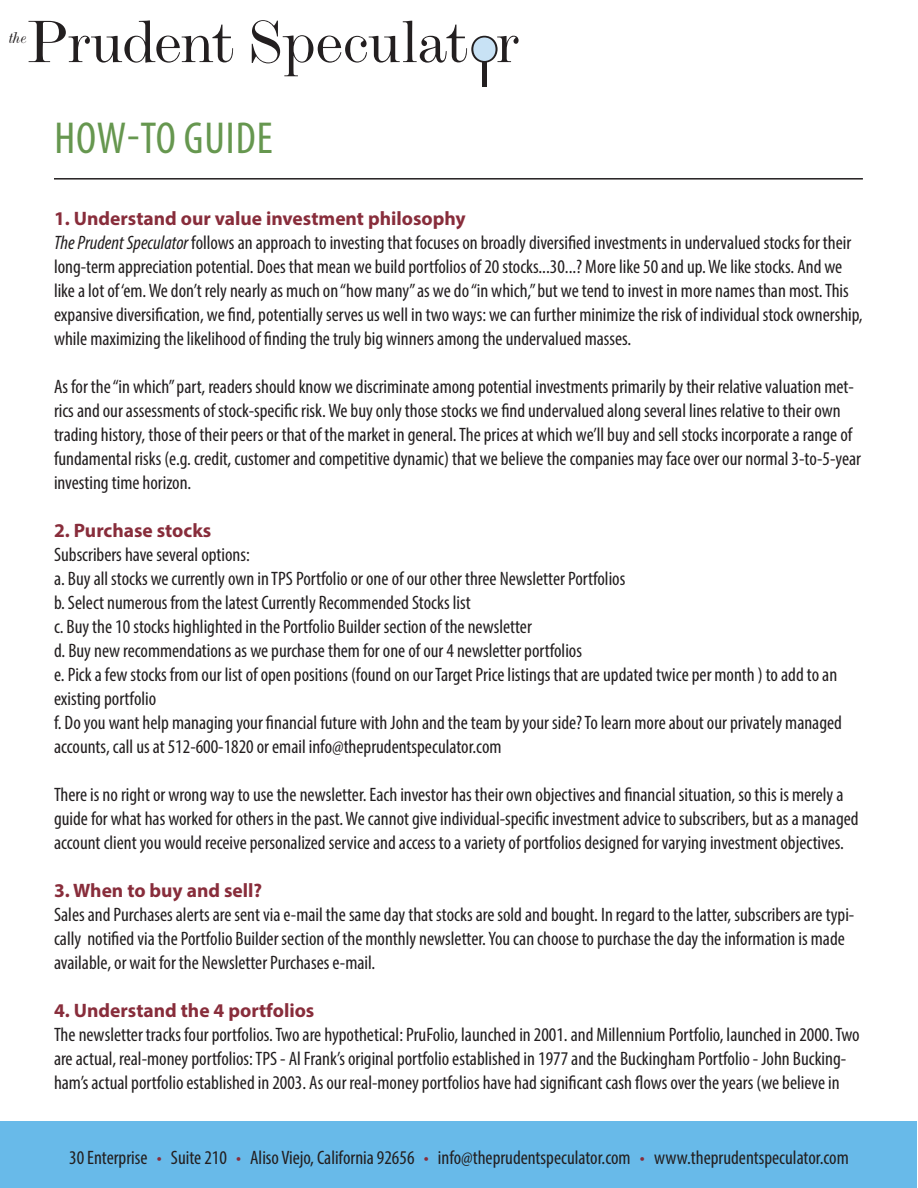
<style>
.page{position:relative;width:918px;height:1188px;background:#fff}
.page>*{position:absolute;margin:0;border:0;box-sizing:border-box;transform-origin:0 0}
.t1{font:expanded 60.9px "Modern MT Std";letter-spacing:-.025em;color:#231f20}
.t2{font:condensed 45px "Myriad Pro";letter-spacing:.02em;color:#66974f}
.t3{font:condensed 19.5px/24px "Myriad Pro";color:#231f20}
.t4{font:700 19.5px "Myriad Pro";color:#882d3b}
.t5{font:italic expanded 15.75px "Modern MT Std";color:#231f20}
.s1{color:#fff}
.s2{font-style:italic}
.s3{color:#882d3b}
</style>
<div class="page">
<div style="left:1px;top:1121px;width:916px;height:67px;background:#68bae9"></div>
<svg style="left:471px;top:36px;width:27px;height:27px"></svg>
<hr style="left:482px;top:62px;width:4px;height:25px;background:#231f20">
<hr style="left:54px;top:178px;width:809px;height:2px;background:#231f20">
<h1 class="t1" style="left:26px;top:4px;width:494px">Prudent Speculat<span class="s1">o</span>r</h1>
<p class="t5" style="left:9px;top:28px;width:19px">the</p>
<p class="t2" style="left:54px;top:110px;width:220px">HOW-TO GUIDE</p>
<p class="t4" style="left:54px;top:206px;width:413px">1. Understand our value investment philosophy</p>
<p class="t3" style="left:54px;top:230px;width:810px"><span class="s2">The Prudent Speculator</span> follows an approach to investing that focuses on broadly diversified investments in undervalued stocks for their long-term appreciation potential. Does that mean we build portfolios of 20 stocks...30...? More like 50 and up. We like stocks. And we like a lot of ‘em. We don’t rely nearly as much on “how many” as we do “in which,” but we tend to invest in more names than most. This expansive diversification, we find, potentially serves us well in two ways: we can further minimize the risk of individual stock ownership, while maximizing the likelihood of finding the truly big winners among the undervalued masses.</p>
<p class="t3" style="left:54px;top:374px;width:809px">As for the “in which” part, readers should know we discriminate among potential investments primarily by their relative valuation met&shy;rics and our assessments of stock-specific risk. We buy only those stocks we find undervalued along several lines relative to their own trading history, those of their peers or that of the market in general. The prices at which we’ll buy and sell stocks incorporate a range of fundamental risks (e.g. credit, customer and competitive dynamic) that we believe the companies may face over our normal 3-to-5-year investing time horizon.</p>
<p class="t4" style="left:54px;top:518px;width:159px">2. Purchase stocks</p>
<p class="t3" style="left:54px;top:542px;width:197px">Subscribers have several options:</p>
<p class="t3" style="left:54px;top:566px;width:573px">a. Buy all stocks we currently own in TPS Portfolio or one of our other three Newsletter Portfolios</p>
<p class="t3" style="left:54px;top:590px;width:418px">b. Select numerous from the latest Currently Recommended Stocks list</p>
<p class="t3" style="left:54px;top:614px;width:479px">c. Buy the 10 stocks highlighted in the Portfolio Builder section of the newsletter</p>
<p class="t3" style="left:54px;top:638px;width:530px">d. Buy new recommendations as we purchase them for one of our 4 newsletter portfolios</p>
<p class="t3" style="left:54px;top:662px;width:785px">e. Pick a few stocks from our list of open positions (found on our Target Price listings that are updated twice per month ) to add to an existing portfolio</p>
<p class="t3" style="left:54px;top:710px;width:790px">f. Do you want help managing your financial future with John and the team by your side? To learn more about our privately managed accounts, call us at 512-600-1820 or email info@theprudentspeculator.com</p>
<p class="t3" style="left:54px;top:782px;width:806px">There is no right or wrong way to use the newsletter. Each investor has their own objectives and financial situation, so this is merely a guide for what has worked for others in the past. We cannot give individual-specific investment advice to subscribers, but as a managed account client you would receive personalized service and access to a variety of portfolios designed for varying investment objectives.</p>
<p class="t4" style="left:54px;top:878px;width:210px">3. When to buy and sell?</p>
<p class="t3" style="left:54px;top:902px;width:802px">Sales and Purchases alerts are sent via e-mail the same day that stocks are sold and bought. In regard to the latter, subscribers are typi&shy;cally notified via the Portfolio Builder section of the monthly newsletter. You can choose to purchase the day the information is made available, or wait for the Newsletter Purchases e-mail.</p>
<p class="t4" style="left:54px;top:998px;width:262px">4. Understand the 4 portfolios</p>
<p class="t3" style="left:54px;top:1022px;width:807px">The newsletter tracks four portfolios. Two are hypothetical: PruFolio, launched in 2001. and Millennium Portfolio, launched in 2000. Two are actual, real-money portfolios: TPS - Al Frank’s original portfolio established in 1977 and the Buckingham Portfolio - John Bucking&shy;ham’s actual portfolio established in 2003. As our real-money portfolios have had significant cash flows over the years (we believe in</p>
<p class="t3" style="left:69px;top:1146px;width:781px">30 Enterprise <span class="s3">•</span> Suite 210 <span class="s3">•</span> Aliso Viejo, California 92656 <span class="s3">•</span> info@theprudentspeculator.com <span class="s3">•</span> www.theprudentspeculator.com</p>
</div>
